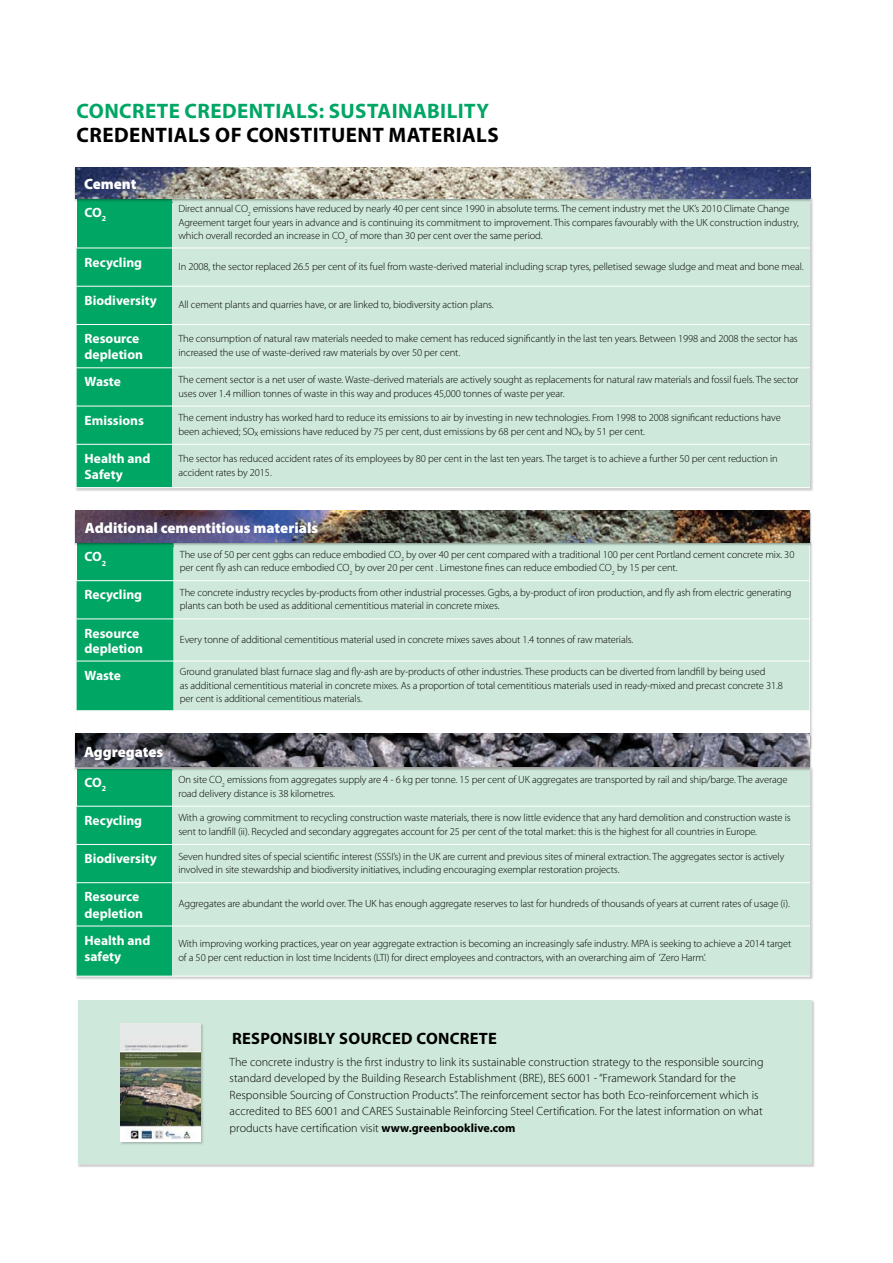
<style>
.page{position:relative;width:893px;height:1263px;background:#fff}
.page>*{position:absolute;margin:0;border:0;box-sizing:border-box;transform-origin:0 0}
.t1{font:700 21px "Myriad Pro";letter-spacing:.02em;color:#00a664}
.t2{font:700 21px "Myriad Pro";letter-spacing:.02em;color:#000}
.t3{font:700 16.5px "Myriad Pro";letter-spacing:.015em;color:#000}
.t4{font:900 15px "Myriad Pro";color:#fff}
.t5{font:700 13.5px/16.2px "Myriad Pro";color:#fff}
.t6{font:300 12px/16.5px "Myriad Pro";color:#000}
.t7{font:300 10.5px/13.5px "Myriad Pro";letter-spacing:-.01em;color:#000}
.s1{font-weight:700}
</style>
<div class="page">
<img style="left:78px;top:1000px;width:737px;height:167px">
<div style="left:78px;top:1001px;width:733px;height:163px;background:#cee9db"></div>
<div style="left:173px;top:546px;width:636px;height:164px;background:#cee9db"></div>
<hr style="left:173px;top:580px;width:636px;height:1px;background:#fff">
<hr style="left:173px;top:619px;width:636px;height:1px;background:#fff">
<hr style="left:173px;top:661px;width:636px;height:1px;background:#fff">
<img style="left:76px;top:511px;width:733px;height:35px">
<div style="left:76px;top:542px;width:97px;height:169px;background:#00a664"></div>
<div style="left:172px;top:202px;width:638px;height:285px;background:#cee9db"></div>
<div style="left:172px;top:286px;width:638px;height:38px;background:#cee9db"></div>
<div style="left:172px;top:324px;width:638px;height:44px;background:#cee9db"></div>
<hr style="left:172px;top:248px;width:638px;height:1px;background:#fff">
<hr style="left:172px;top:286px;width:638px;height:1px;background:#fff">
<hr style="left:172px;top:324px;width:638px;height:1px;background:#fff">
<hr style="left:172px;top:367px;width:638px;height:1px;background:#fff">
<hr style="left:172px;top:406px;width:638px;height:1px;background:#fff">
<hr style="left:172px;top:444px;width:638px;height:1px;background:#fff">
<div style="left:172px;top:771px;width:638px;height:205px;background:#cee9db"></div>
<hr style="left:172px;top:806px;width:638px;height:1px;background:#fff">
<hr style="left:172px;top:844px;width:638px;height:1px;background:#fff">
<hr style="left:172px;top:882px;width:638px;height:1px;background:#fff">
<hr style="left:172px;top:926px;width:638px;height:1px;background:#fff">
<img style="left:76px;top:734px;width:734px;height:37px">
<svg style="left:76px;top:768px;width:96px;height:208px;background:#0daa6b"></svg>
<img style="left:76px;top:167px;width:734px;height:35px">
<svg style="left:76px;top:198px;width:96px;height:290px;background:#11ab6e"></svg>
<img style="left:120px;top:1023px;width:83px;height:122px">
<img style="left:121px;top:1023px;width:80px;height:119px">
<h1 class="t1" style="left:77px;top:103px;width:414px">CONCRETE CREDENTIALS: SUSTAINABILITY</h1>
<h1 class="t2" style="left:77px;top:127px;width:423px">CREDENTIALS OF CONSTITUENT MATERIALS</h1>
<h3 class="t4" style="left:84px;top:178px;width:54px">Cement</h3>
<p class="t5" style="left:85px;top:205px;width:23px">CO<sub>2</sub></p>
<p class="t7" style="left:178px;top:203px;width:622px">Direct annual CO<sub>2</sub> emissions have reduced by nearly 40 per cent since 1990 in absolute terms. The cement industry met the UK’s 2010 Climate Change<br>Agreement target four years in advance and is continuing its commitment to improvement. This compares favourably with the UK construction industry, which overall recorded an increase in CO<sub>2</sub> of more than 30 per cent over the same period.</p>
<p class="t5" style="left:85px;top:255px;width:59px">Recycling</p>
<p class="t7" style="left:178px;top:260px;width:626px">In 2008, the sector replaced 26.5 per cent of its fuel from waste-derived material including scrap tyres, pelletised sewage sludge and meat and bone meal.</p>
<p class="t5" style="left:85px;top:293px;width:74px">Biodiversity</p>
<p class="t7" style="left:178px;top:299px;width:317px">All cement plants and quarries have, or are linked to, biodiversity action plans.</p>
<p class="t5" style="left:85px;top:331px;width:60px">Resource depletion</p>
<p class="t7" style="left:178px;top:333px;width:621px">The consumption of natural raw materials needed to make cement has reduced significantly in the last ten years. Between 1998 and 2008 the sector has increased the use of waste-derived raw materials by over 50 per cent.</p>
<p class="t5" style="left:85px;top:375px;width:38px">Waste</p>
<p class="t7" style="left:178px;top:374px;width:621px">The cement sector is a net user of waste. Waste-derived materials are actively sought as replacements for natural raw materials and fossil fuels. The sector uses over 1.4 million tonnes of waste in this way and produces 45,000 tonnes of waste per year.</p>
<p class="t5" style="left:85px;top:413px;width:61px">Emissions</p>
<p class="t7" style="left:178px;top:412px;width:603px">The cement industry has worked hard to reduce its emissions to air by investing in new technologies. From 1998 to 2008 significant reductions have been achieved; SO<sub>x</sub> emissions have reduced by 75 per cent, dust emissions by 68 per cent and NO<sub>x</sub> by 51 per cent.</p>
<p class="t5" style="left:85px;top:451px;width:67px">Health and<br>Safety</p>
<p class="t7" style="left:178px;top:453px;width:601px">The sector has reduced accident rates of its employees by 80 per cent in the last ten years. The target is to achieve a further 50 per cent reduction in accident rates by 2015.</p>
<h3 class="t4" style="left:85px;top:522px;width:235px">Additional cementitious materials</h3>
<p class="t5" style="left:85px;top:549px;width:23px">CO<sub>2</sub></p>
<p class="t7" style="left:180px;top:548px;width:616px">The use of 50 per cent ggbs can reduce embodied CO<sub>2</sub> by over 40 per cent compared with a traditional 100 per cent Portland cement concrete mix. 30 per cent fly ash can reduce embodied CO<sub>2</sub> by over 20 per cent . Limestone fines can reduce embodied CO<sub>2</sub> by 15 per cent.</p>
<p class="t5" style="left:85px;top:588px;width:59px">Recycling</p>
<p class="t7" style="left:180px;top:586px;width:613px">The concrete industry recycles by-products from other industrial processes. Ggbs, a by-product of iron production, and fly ash from electric generating plants can both be used as additional cementitious material in concrete mixes.</p>
<p class="t5" style="left:85px;top:626px;width:60px;line-height:15px">Resource depletion</p>
<p class="t7" style="left:180px;top:633px;width:455px">Every tonne of additional cementitious material used in concrete mixes saves about 1.4 tonnes of raw materials.</p>
<p class="t5" style="left:85px;top:668px;width:38px">Waste</p>
<p class="t7" style="left:180px;top:666px;width:604px">Ground granulated blast furnace slag and fly-ash are by-products of other industries. These products can be diverted from landfill by being used<br>as additional cementitious material in concrete mixes. As a proportion of total cementitious materials used in ready-mixed and precast concrete 31.8 per cent is additional cementitious materials.</p>
<h3 class="t4" style="left:84px;top:746px;width:81px">Aggregates</h3>
<p class="t5" style="left:85px;top:775px;width:23px">CO<sub>2</sub></p>
<p class="t7" style="left:178px;top:774px;width:610px">On site CO<sub>2</sub> emissions from aggregates supply are 4 - 6 kg per tonne. 15 per cent of UK aggregates are transported by rail and ship/barge. The average road delivery distance is 38 kilometres.</p>
<p class="t5" style="left:85px;top:813px;width:59px">Recycling</p>
<p class="t7" style="left:178px;top:812px;width:614px">With a growing commitment to recycling construction waste materials, there is now little evidence that any hard demolition and construction waste is sent to landfill (ii). Recycled and secondary aggregates account for 25 per cent of the total market: this is the highest for all countries in Europe.</p>
<p class="t5" style="left:85px;top:851px;width:74px">Biodiversity</p>
<p class="t7" style="left:178px;top:850px;width:607px">Seven hundred sites of special scientific interest (SSSI’s) in the UK are current and previous sites of mineral extraction. The aggregates sector is actively involved in site stewardship and biodiversity initiatives, including encouraging exemplar restoration projects.</p>
<p class="t5" style="left:85px;top:890px;width:60px">Resource depletion</p>
<p class="t7" style="left:178px;top:898px;width:613px">Aggregates are abundant the world over. The UK has enough aggregate reserves to last for hundreds of thousands of years at current rates of usage (i).</p>
<p class="t5" style="left:85px;top:933px;width:67px">Health and safety</p>
<p class="t7" style="left:178px;top:938px;width:614px">With improving working practices, year on year aggregate extraction is becoming an increasingly safe industry. MPA is seeking to achieve a 2014 target of a 50 per cent reduction in lost time Incidents (LTI) for direct employees and contractors, with an overarching aim of ‘Zero Harm’.</p>
<h2 class="t3" style="left:232px;top:1032px;width:266px">RESPONSIBLY SOURCED CONCRETE</h2>
<p class="t6" style="left:230px;top:1054px;width:535px">The concrete industry is the first industry to link its sustainable construction strategy to the responsible sourcing standard developed by the Building Research Establishment (BRE), BES 6001 - “Framework Standard for the Responsible Sourcing of Construction Products”. The reinforcement sector has both Eco-reinforcement which is accredited to BES 6001 and CARES Sustainable Reinforcing Steel Certification. For the latest information on what products have certification visit <span class="s1">www.greenbooklive.com</span></p>
</div>
